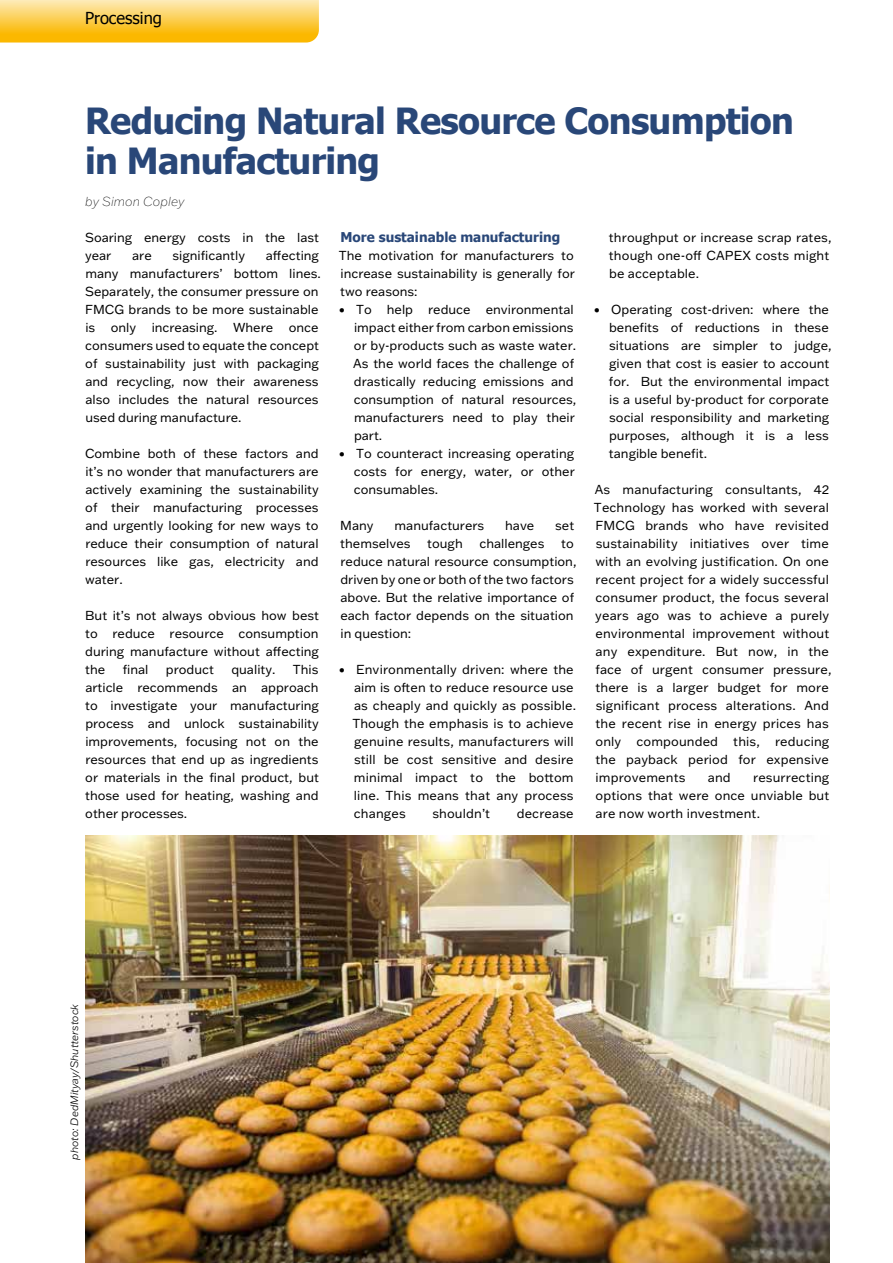
<style>
.page{position:relative;width:893px;height:1263px;background:#fff}
.page>*{position:absolute;margin:0;border:0;box-sizing:border-box;transform-origin:0 0}
.t1{font:700 36px/40.5px "Tahoma";letter-spacing:-.02em;color:#294778}
.t2{font:16.5px "Tahoma";color:#000}
.t3{font:700 13.5px "Tahoma";color:#294778}
.t4{font:12.75px/18px "Franklin Gothic ATF";color:#000}
.t5{font:italic 100 12.75px "Franklin Gothic ATF";color:#000}
.t6{font:italic 300 10.5px "Franklin Gothic ATF";color:#000}
</style>
<div class="page">
<svg style="left:0;top:0;width:319px;height:43px;background:#fbcd4d"></svg>
<img style="left:85px;top:836px;width:744px;height:427px">
<p class="t2" style="left:85px;top:7px;width:79px">Processing</p>
<h1 class="t1" style="left:85px;top:98px;width:710px">Reducing Natural Resource Consumption in Manufacturing</h1>
<p class="t5" style="left:85px;top:193px;width:101px">by Simon Copley</p>
<p class="t3" style="left:340px;top:227px;width:221px">More sustainable manufacturing</p>
<p class="t4" style="left:339px;top:246px;width:237px;text-align:justify">The motivation for manufacturers to increase sustainability is generally for two reasons:</p>
<p class="t4" style="left:353px;top:300px;width:225px;text-indent:-14px">• To help reduce environmental impact either from carbon emissions or by-products such as waste water.<br>As the world faces the challenge of drastically reducing emissions and consumption of natural resources, manufacturers need to play their part.</p>
<p class="t4" style="left:354px;top:444px;width:222px;text-align:justify;text-indent:-15px">• To counteract increasing operating costs for energy, water, or other consumables.</p>
<p class="t4" style="left:340px;top:516px;width:35px">Many</p>
<p class="t4" style="left:394px;top:516px;width:91px">manufacturers</p>
<p class="t4" style="left:505px;top:516px;width:31px">have</p>
<p class="t4" style="left:555px;top:516px;width:21px">set</p>
<p class="t4" style="left:340px;top:534px;width:72px">themselves</p>
<p class="t4" style="left:427px;top:534px;width:37px">tough</p>
<p class="t4" style="left:479px;top:534px;width:66px">challenges</p>
<p class="t4" style="left:85px;top:228px;width:236px">Soaring energy costs in the last year</p>
<p class="t4" style="left:609px;top:228px;width:224px">throughput or increase scrap rates, though one-off CAPEX costs might be acceptable.</p>
<p class="t4" style="left:609px;top:300px;width:224px;text-indent:-15px">• Operating cost-driven: where the benefits of reductions in these situations are simpler to judge, given that cost is easier to account for. But the environmental impact is a useful by-product for corporate social responsibility and marketing purposes, although it is a less tangible benefit.</p>
<p class="t4" style="left:594px;top:480px;width:239px">As manufacturing consultants, 42<br>Technology has worked with several FMCG brands who have revisited sustainability initiatives over time with an evolving justification. On one recent project for a widely successful consumer product, the focus several years ago was to achieve a purely environmental improvement without any expenditure. But now, in the face of urgent consumer pressure, there is a larger budget for more significant process alterations. And the recent rise in energy prices has only compounded this, reducing the payback period for expensive improvements</p>
<p class="t4" style="left:85px;top:246px;width:237px;text-indent:181px">affecting many manufacturers’ bottom lines.<br>Separately, the consumer pressure on<br>FMCG brands to be more sustainable is only increasing. Where once consumers used to equate the concept of sustainability just with packaging and recycling, now their awareness also includes the natural resources used during manufacture.</p>
<p class="t4" style="left:85px;top:444px;width:235px;text-align:justify">Combine both of these factors and it’s no wonder that manufacturers are actively examining the sustainability of their manufacturing processes and urgently looking for new ways to reduce their consumption of natural resources like gas, electricity and water.</p>
<p class="t4" style="left:85px;top:606px;width:235px;text-align:justify">But it’s not always obvious how best to reduce resource consumption during manufacture without affecting the</p>
<p class="t4" style="left:132px;top:246px;width:21px">are</p>
<p class="t4" style="left:173px;top:246px;width:74px">significantly</p>
<p class="t4" style="left:340px;top:534px;width:238px;text-indent:221px">to reduce natural resource consumption, driven by one or both of the two factors above. But the relative importance of each factor depends on the situation in question:</p>
<p class="t4" style="left:352px;top:660px;width:225px;text-indent:-14px">• Environmentally driven: where the aim is often to reduce resource use as cheaply and quickly as possible.<br>Though the emphasis is to achieve genuine results, manufacturers will still be cost sensitive and desire minimal impact to the bottom line. This means that any process changes</p>
<p class="t4" style="left:123px;top:660px;width:27px">final</p>
<p class="t4" style="left:166px;top:660px;width:50px">product</p>
<p class="t4" style="left:231px;top:660px;width:46px">quality.</p>
<p class="t4" style="left:85px;top:660px;width:235px;text-align:justify;text-indent:208px">This article recommends an approach to investigate your manufacturing process and unlock sustainability improvements, focusing not on the resources that end up as ingredients or materials in the final product, but those used for heating, washing and other processes.</p>
<p class="t4" style="left:596px;top:768px;width:235px;text-align:justify;text-indent:158px">resurrecting options that were once unviable but are now worth investment.</p>
<p class="t4" style="left:708px;top:768px;width:24px">and</p>
<p class="t4" style="left:432px;top:804px;width:59px">shouldn’t</p>
<p class="t4" style="left:517px;top:804px;width:58px">decrease</p>
<p class="t6" style="left:67px;top:1160px;width:157px;rotate:-90deg">photo: DedMityay/Shutterstock</p>
</div>
